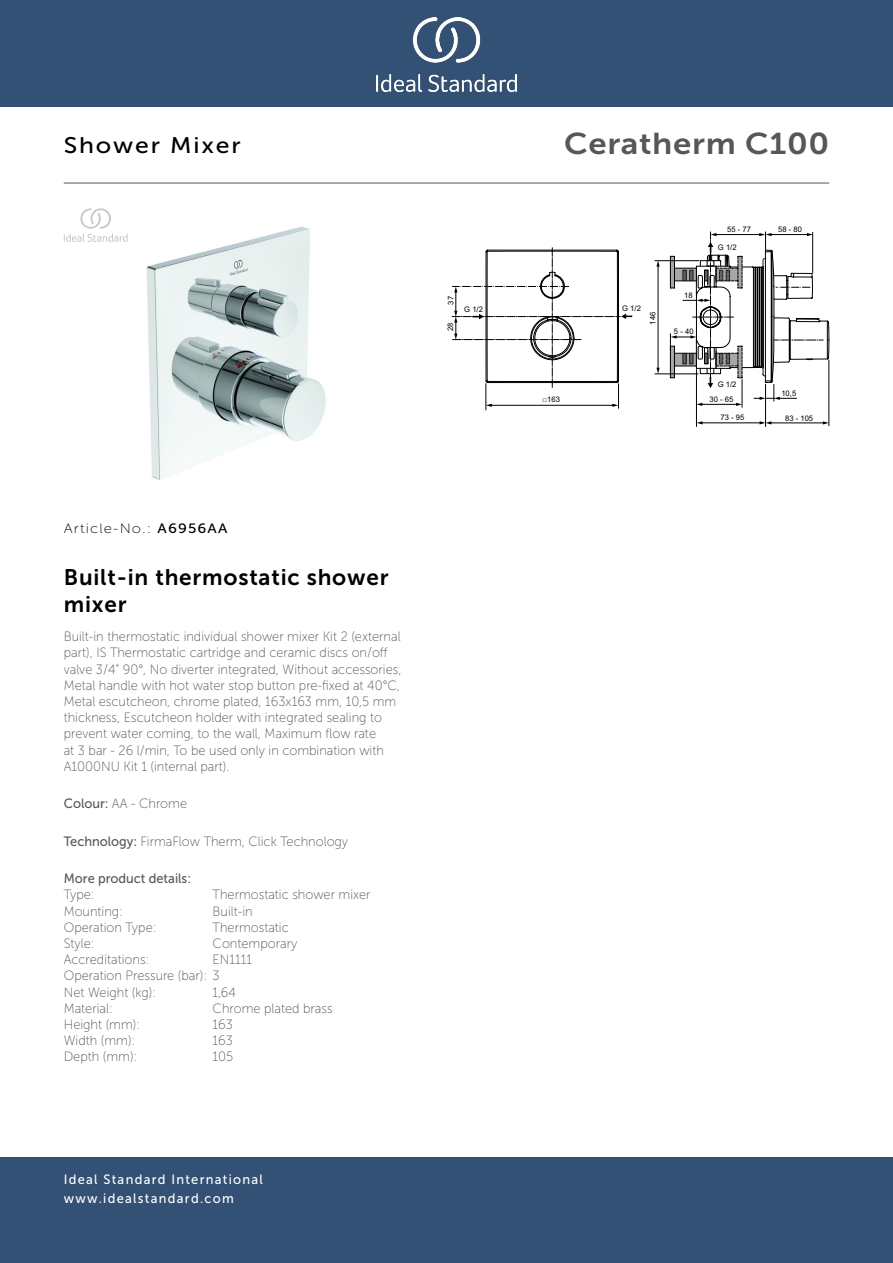
<style>
.page{position:relative;width:893px;height:1263px;background:#fff}
.page>*{position:absolute;margin:0;border:0;box-sizing:border-box;transform-origin:0 0}
._001_Produkttyp{font:30px "Museo Sans 700";letter-spacing:.02em;color:#575756;scale:1.1 1}
.t1{font:22.5px/27px "Museo Sans 700";letter-spacing:.035em;color:#000}
.t2{font:22.5px "Museo Sans 500";letter-spacing:.075em;color:#000;scale:1.1 1}
.Marketing_Descriptio{font:13.5px/16.2px "Museo Sans 100";color:#575756;scale:.95 1}
.t3{font:13.5px/19.5px "Museo Sans 500";letter-spacing:.1em;color:#fff;scale:.95 1}
.Technology{font:13.5px "Museo Sans 100";color:#575756;scale:.95 1}
.Type{font:13.5px "Museo Sans 100";color:#575756;scale:.95 1}
.Operation_Type{font:13.5px "Museo Sans 100";color:#575756;scale:.95 1}
.Material{font:13.5px "Museo Sans 100";color:#575756;scale:.95 1}
.Operation_Pressure{font:13.5px "Museo Sans 100";color:#575756;scale:.95 1}
.Accreditations{font:13.5px "Museo Sans 100";color:#575756;scale:.95 1}
.t4{font:13.5px "Museo Sans 100";letter-spacing:.075em;color:#000;scale:1.1 1}
.t5{font:13.5px "Museo Sans 500";color:#575756;scale:.95 1}
.Style{font:13.5px "Museo Sans 100";color:#575756;scale:.95 1}
.Net_Weight__kg{font:13.5px "Museo Sans 100";color:#575756;scale:.95 1}
.Mounting{font:13.5px "Museo Sans 100";color:#575756;scale:.95 1}
.Colour{font:13.5px "Museo Sans 100";color:#575756;scale:.95 1}
.Height__mm{font:13.5px "Museo Sans 100";color:#575756;scale:.95 1}
.Width__mm{font:13.5px "Museo Sans 100";color:#575756;scale:.95 1}
.Depth__mm{font:13.5px "Museo Sans 100";color:#575756;scale:.95 1}
.t6{font:7.65px "Arial";color:#000}
.t7{font:7.65px "Arial";color:#010202}
.s1{font-family:"Museo Sans 500"}
.s2{font-weight:700}
</style>
<div class="page">
<div style="left:0;top:1157px;width:893px;height:106px;background:#335075"></div>
<div style="left:0;top:0;width:893px;height:107px;background:#335075"></div>
<img style="left:376px;top:18px;width:141px;height:73px">
<hr style="left:64px;top:183px;width:765px;height:1px;background:#575756">
<img style="left:146px;top:226px;width:180px;height:254px">
<hr style="left:701px;top:423px;width:60px;height:1px;background:#000">
<svg style="left:697px;top:421px;width:6px;height:3px"></svg>
<hr style="left:765px;top:384px;width:1px;height:42px;background:#000">
<hr style="left:696px;top:370px;width:1px;height:56px;background:#000">
<hr style="left:770px;top:423px;width:54px;height:1px;background:#000">
<svg style="left:760px;top:421px;width:11px;height:3px"></svg>
<svg style="left:823px;top:421px;width:6px;height:3px"></svg>
<hr style="left:829px;top:360px;width:1px;height:66px;background:#000">
<svg style="left:452px;top:232px;width:377px;height:178px"></svg>
<svg style="left:64px;top:208px;width:64px;height:34px"></svg>
<p class="t2" style="left:64px;top:133px;width:162px">Shower Mixer</p>
<p class="t7" style="left:446px;top:305px;width:10px;rotate:-90deg">37</p>
<p class="t6" style="left:445px;top:331px;width:10px;rotate:-90deg">28</p>
<p class="t6" style="left:464px;top:304px;width:20px">G 1/2</p>
<p class="t4" style="left:64px;top:521px;width:150px">Article-No.: <span class="s1">A6956AA</span></p>
<p class="t1" style="left:64px;top:564px;width:326px">Built-in thermostatic shower mixer</p>
<p class="Marketing_Descriptio" style="left:64px;top:629px;width:357px">Built-in thermostatic individual shower mixer Kit 2 (external part), IS Thermostatic cartridge and ceramic discs on/off valve 3/4” 90°, No diverter integrated, Without accessories, Metal handle with hot water stop button pre-fixed at 40°C, Metal escutcheon, chrome plated, 163x163 mm, 10,5 mm thickness, Escutcheon holder with integrated sealing to prevent water coming, to the wall, Maximum flow rate<br>at 3 bar - 26 l/min, To be used only in combination with A1000NU Kit 1 (internal part).</p>
<p class="Colour" style="left:64px;top:796px;width:131px"><span class="s1">Colour:</span> AA - Chrome</p>
<p class="Technology" style="left:64px;top:834px;width:301px"><span class="s1">Technology:</span> FirmaFlow Therm, Click Technology</p>
<p class="t5" style="left:64px;top:871px;width:136px">More product details:</p>
<p class="Type" style="left:64px;top:887px;width:34px">Type:</p>
<p class="Type" style="left:213px;top:887px;width:168px">Thermostatic shower mixer</p>
<p class="Mounting" style="left:64px;top:904px;width:64px">Mounting:</p>
<p class="Mounting" style="left:213px;top:904px;width:44px">Built-in</p>
<p class="Operation_Type" style="left:64px;top:920px;width:99px">Operation Type:</p>
<p class="Operation_Type" style="left:213px;top:920px;width:82px">Thermostatic</p>
<p class="Style" style="left:64px;top:936px;width:34px">Style:</p>
<p class="Style" style="left:213px;top:936px;width:91px">Contemporary</p>
<p class="Accreditations" style="left:64px;top:952px;width:92px">Accreditations:</p>
<p class="Accreditations" style="left:213px;top:952px;width:43px">EN1111</p>
<p class="Operation_Pressure" style="left:64px;top:968px;width:166px">Operation Pressure (bar): 3</p>
<p class="Net_Weight__kg" style="left:64px;top:985px;width:99px">Net Weight (kg):</p>
<p class="Net_Weight__kg" style="left:213px;top:985px;width:26px">1,64</p>
<p class="Material" style="left:64px;top:1001px;width:53px">Material:</p>
<p class="Material" style="left:213px;top:1001px;width:128px">Chrome plated brass</p>
<p class="Height__mm" style="left:64px;top:1017px;width:82px">Height (mm):</p>
<p class="Height__mm" style="left:213px;top:1017px;width:23px">163</p>
<p class="Width__mm" style="left:64px;top:1033px;width:77px">Width (mm):</p>
<p class="Width__mm" style="left:213px;top:1033px;width:23px">163</p>
<p class="Depth__mm" style="left:64px;top:1049px;width:79px">Depth (mm):</p>
<p class="Depth__mm" style="left:213px;top:1049px;width:23px">105</p>
<p class="t3" style="left:64px;top:1169px;width:211px">Ideal Standard International www.idealstandard.com</p>
<p class="_001_Produkttyp" style="left:564px;top:127px;width:242px">Ceratherm C100</p>
<p class="t6" style="left:543px;top:395px;width:19px"><span class="s2">□</span>163</p>
<p class="t6" style="left:622px;top:304px;width:20px">G 1/2</p>
<p class="t6" style="left:648px;top:325px;width:14px;rotate:-90deg">146</p>
<p class="t6" style="left:684px;top:290px;width:10px">18</p>
<p class="t6" style="left:674px;top:327px;width:21px">5 - 40</p>
<p class="t6" style="left:727px;top:224px;width:25px">55 - 77</p>
<p class="t6" style="left:718px;top:242px;width:20px">G 1/2</p>
<p class="t6" style="left:718px;top:380px;width:20px">G 1/2</p>
<p class="t6" style="left:709px;top:395px;width:25px">30 - 65</p>
<p class="t6" style="left:720px;top:412px;width:25px">73 - 95</p>
<p class="t7" style="left:778px;top:224px;width:25px">58 - 80</p>
<p class="t6" style="left:781px;top:388px;width:16px">10,5</p>
<p class="t6" style="left:785px;top:413px;width:30px">83 - 105</p>
</div>
